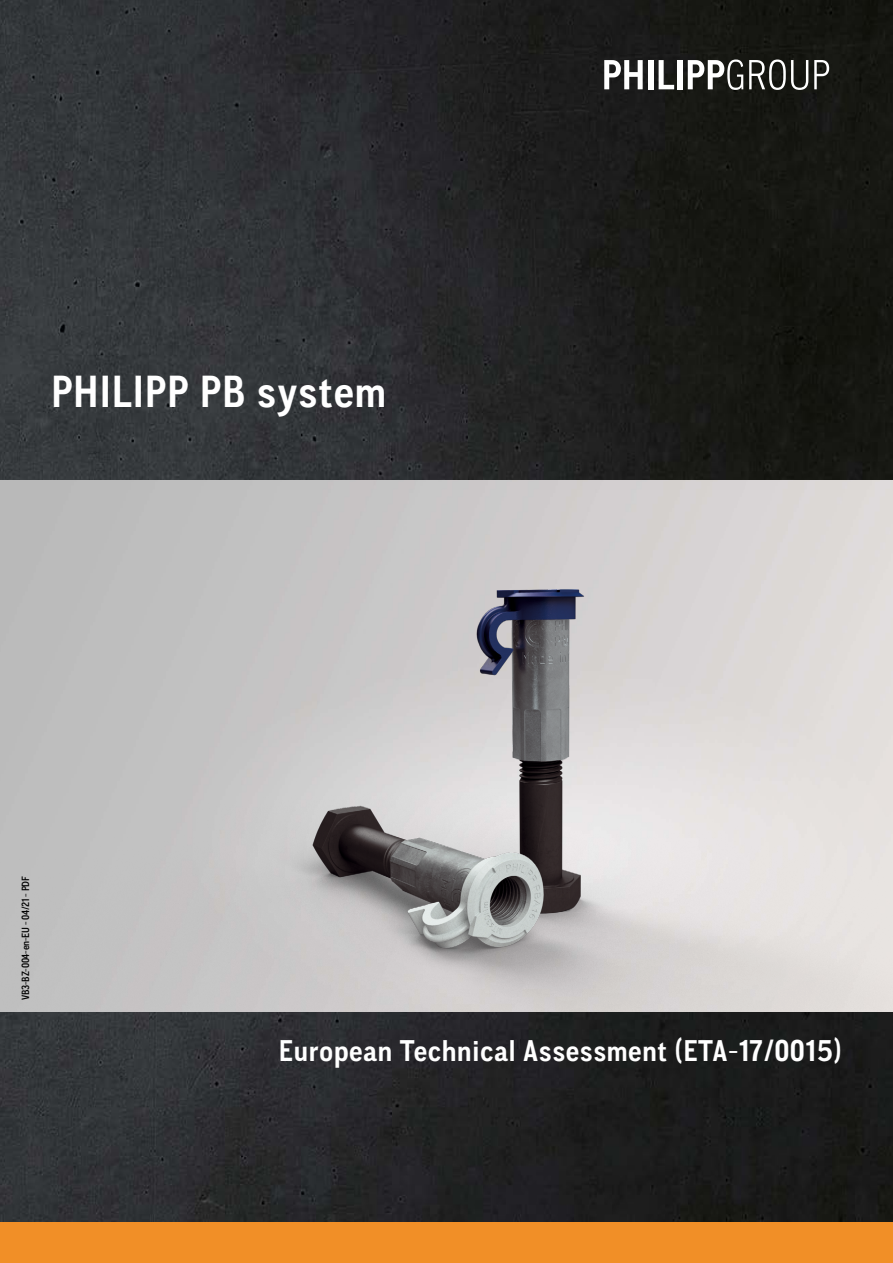
<style>
.page{position:relative;width:893px;height:1263px;background:#fff}
.page>*{position:absolute;margin:0;border:0;box-sizing:border-box;transform-origin:0 0}
.t1{font:700 45px "CA Normal";letter-spacing:.02em;color:#fff}
.t2{font:700 30px "CA Normal";letter-spacing:.02em;color:#fff}
.t3{font:500 10.5px "CA Normal";letter-spacing:-.02em;color:#000}
</style>
<div class="page">
<img style="left:0;top:479px;width:893px;height:534px">
<img style="left:0;top:0;width:893px;height:479px">
<svg style="left:604px;top:60px;width:39px;height:29px"></svg>
<div style="left:648px;top:60px;width:5px;height:29px;background:#fff"></div>
<svg style="left:659px;top:60px;width:15px;height:29px"></svg>
<div style="left:677px;top:60px;width:5px;height:29px;background:#fff"></div>
<svg style="left:688px;top:60px;width:55px;height:30px"></svg>
<svg style="left:749px;top:60px;width:59px;height:30px"></svg>
<svg style="left:814px;top:60px;width:15px;height:29px"></svg>
<div style="left:0;top:1221px;width:893px;height:42px;background:#f18f27"></div>
<img style="left:0;top:1013px;width:893px;height:208px">
<h1 class="t1" style="left:51px;top:360px;width:337px">PHILIPP PB system</h1>
<p class="t3" style="left:18px;top:1000px;width:125px;rotate:-90deg">VB3-BZ-004-en-EU - 04/21 - PDF</p>
<p class="t2" style="left:279px;top:1030px;width:564px">European Technical Assessment (ETA-17/0015)</p>
</div>
